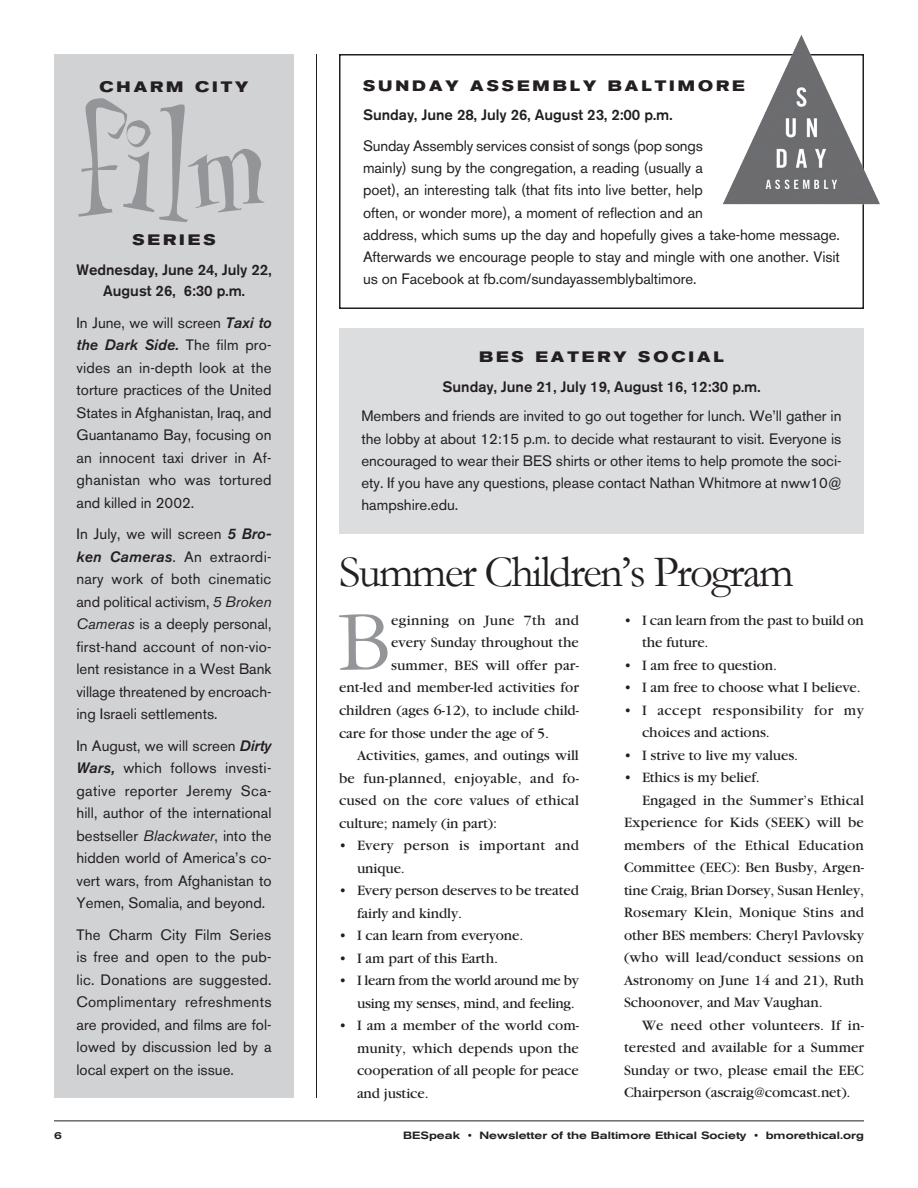
<style>
.page{position:relative;width:918px;height:1188px;background:#fff}
.page>*{position:absolute;margin:0;border:0;box-sizing:border-box;transform-origin:0 0}
.t1{font:121.5px "Uncle Stinky";color:#939598}
.Serif_Body_1st_Para{font:87.45px "Garamond";color:#939598}
.Serif_Head{font:45px "Garamond";letter-spacing:-.04em;color:#231f20}
.Sans_Sidebar{font:15px/22.5px "Akzidenz Grotesk BE";letter-spacing:-.005em;color:#231f20;text-align:justify}
.Serif_Body{font:15px/22.5px "Garamond";letter-spacing:-.005em;color:#231f20;text-align:justify}
.Serif_Body_1st_Para-2{font:15px "Garamond";color:#231f20}
.Datelines{font:500 15px/21px "Akzidenz Grotesk BE";color:#231f20;text-align:center}
.Sans_Head{font:700 expanded 15px "Akzidenz Grotesk BE";letter-spacing:.2em;color:#231f20}
.Serif_Body-2{font:15px/22.5px "Garamond";letter-spacing:.025em;color:#231f20}
.Serif_Body-3{font:15px/22.5px "Garamond";letter-spacing:.02em;color:#231f20}
.Serif_Body_1st_Para-3{font:15px "Garamond";letter-spacing:.02em;color:#231f20}
.t2{font:500 expanded 10.5px "Akzidenz Grotesk BE";color:#231f20}
.s1{font-weight:500;font-style:italic}
.s2{font-style:italic}
</style>
<div class="page">
<hr style="left:316px;top:54px;width:1px;height:1044px;background:#231f20">
<hr style="left:54px;top:1120px;width:810px;height:1px;background:#231f20">
<div style="left:54px;top:54px;width:240px;height:1044px;background:#d1d2d4"></div>
<div style="left:339px;top:54px;width:525px;height:255px;border:2px solid #231f20"></div>
<img style="left:717px;top:35px;width:163px;height:173px">
<div style="left:339px;top:328px;width:525px;height:206px;background:#dcdddf"></div>
<p class="Sans_Head" style="left:100px;top:78px;width:150px">CHARM CITY</p>
<p class="t1" style="left:82px;top:72px;width:185px">film</p>
<p class="Sans_Head" style="left:132px;top:231px;width:85px">SERIES</p>
<p class="Datelines" style="left:77px;top:259px;width:196px">Wednesday, June 24, July 22,<br>August 26, 6:30 p.m.</p>
<p class="Sans_Sidebar" style="left:76px;top:311px;width:197px">In June, we will screen <span class="s1">Taxi to the Dark Side.</span> The film pro&shy;vides an in-depth look at the torture practices of the United States in Afghanistan, Iraq, and Guantanamo Bay, focusing on an innocent taxi driver in Af&shy;ghanistan who was tortured and killed in 2002.</p>
<p class="Sans_Sidebar" style="left:76px;top:523px;width:197px">In July, we will screen <span class="s1">5 Bro&shy;ken Cameras</span>. An extraordi&shy;nary work of both cinematic and political activism, <span class="s2">5 Broken Cameras</span> is a deeply personal, first-hand account of non-vio&shy;lent resistance in a West Bank village threatened by encroach&shy;ing Israeli settlements.</p>
<p class="Sans_Sidebar" style="left:76px;top:734px;width:197px">In August, we will screen <span class="s1">Dirty Wars,</span> which follows investi&shy;gative reporter Jeremy Sca&shy;hill, author of the international bestseller <span class="s2">Blackwater</span>, into the hidden world of America’s co&shy;vert wars, from Afghanistan to Yemen, Somalia, and beyond.</p>
<p class="Sans_Sidebar" style="left:76px;top:923px;width:197px">The Charm City Film Series is free and open to the pub&shy;lic. Donations are suggested.<br>Complimentary refreshments are provided, and films are fol&shy;lowed by discussion led by a local expert on the issue.</p>
<p class="Sans_Head" style="left:363px;top:77px;width:383px">SUNDAY ASSEMBLY BALTIMORE</p>
<p class="Datelines" style="left:363px;top:104px;width:311px">Sunday, June 28, July 26, August 23, 2:00 p.m.</p>
<p class="Sans_Sidebar" style="left:363px;top:135px;width:479px;text-align:left">Sunday Assembly services consist of songs (pop songs<br>mainly) sung by the congregation, a reading (usually a<br>poet), an interesting talk (that fits into live better, help<br>often, or wonder more), a moment of reflection and an<br>address, which sums up the day and hopefully gives a take-home message.<br>Afterwards we encourage people to stay and mingle with one another. Visit us on Facebook at fb.com/sundayassemblybaltimore.</p>
<p class="Sans_Head" style="left:479px;top:348px;width:246px">BES EATERY SOCIAL</p>
<p class="Datelines" style="left:443px;top:376px;width:320px">Sunday, June 21, July 19, August 16, 12:30 p.m.</p>
<p class="Sans_Sidebar" style="left:362px;top:405px;width:482px">Members and friends are invited to go out together for lunch. We’ll gather in the lobby at about 12:15 p.m. to decide what restaurant to visit. Everyone is encouraged to wear their BES shirts or other items to help promote the soci&shy;ety. If you have any questions, please contact Nathan Whitmore at nww10@ hampshire.edu.</p>
<p class="Serif_Head" style="left:339px;top:544px;width:456px">Summer Children’s Program</p>
<p class="Serif_Body_1st_Para" style="left:338px;top:590px;width:55px">B</p>
<p class="Serif_Body_1st_Para-3" style="left:391px;top:612px;width:189px">eginning on June 7th and</p>
<p class="Serif_Body_1st_Para-2" style="left:391px;top:635px;width:189px">every Sunday throughout the</p>
<p class="Serif_Body_1st_Para-2" style="left:391px;top:657px;width:189px">summer, BES will offer par-</p>
<p class="Serif_Body_1st_Para-2" style="left:339px;top:680px;width:241px">ent-led and member-led activities for</p>
<p class="Serif_Body_1st_Para-2" style="left:339px;top:702px;width:241px">children (ages 6-12), to include child-</p>
<p class="Serif_Body_1st_Para-2" style="left:339px;top:725px;width:212px">care for those under the age of 5.</p>
<p class="Serif_Body" style="left:339px;top:744px;width:242px;text-indent:18px">Activities, games, and outings will be fun-planned, enjoyable, and fo&shy;cused on the core values of ethical culture; namely (in part):</p>
<p class="Serif_Body-3" style="left:357px;top:834px;width:223px;text-indent:-18px">• Every person is important and unique.</p>
<p class="Serif_Body" style="left:357px;top:879px;width:224px;text-indent:-18px">• Every person deserves to be treated fairly and kindly.</p>
<p class="Serif_Body" style="left:339px;top:924px;width:186px">• I can learn from everyone.</p>
<p class="Serif_Body" style="left:339px;top:947px;width:161px">• I am part of this Earth.</p>
<p class="Serif_Body" style="left:339px;top:969px;width:242px;text-align:right">• I learn from the world around me by using my senses, mind, and feeling.</p>
<p class="Serif_Body" style="left:357px;top:1014px;width:224px;text-indent:-18px">• I am a member of the world com&shy;munity, which depends upon the cooperation of all people for peace and justice.</p>
<p class="Serif_Body" style="left:642px;top:609px;width:223px;text-indent:-18px">• I can learn from the past to build on the future.</p>
<p class="Serif_Body" style="left:624px;top:654px;width:155px">• I am free to question.</p>
<p class="Serif_Body" style="left:624px;top:676px;width:238px">• I am free to choose what I believe.</p>
<p class="Serif_Body-2" style="left:642px;top:699px;width:223px;text-indent:-18px">• I accept responsibility for my choices and actions.</p>
<p class="Serif_Body" style="left:624px;top:744px;width:176px">• I strive to live my values.</p>
<p class="Serif_Body" style="left:624px;top:766px;width:137px">• Ethics is my belief.</p>
<p class="Serif_Body" style="left:624px;top:789px;width:242px;text-indent:18px">Engaged in the Summer’s Ethical Experience for Kids (SEEK) will be members of the Ethical Education Committee (EEC): Ben Busby, Argen&shy;tine Craig, Brian Dorsey, Susan Henley, Rosemary Klein, Monique Stins and other BES members: Cheryl Pavlovsky (who will lead/conduct sessions on Astronomy on June 14 and 21), Ruth Schoonover, and Mav Vaughan.</p>
<p class="Serif_Body" style="left:624px;top:1014px;width:242px;text-indent:18px">We need other volunteers. If in&shy;terested and available for a Summer Sunday or two, please email the EEC Chairperson (ascraig@comcast.net).</p>
<p class="t2" style="left:54px;top:1129px;width:9px">6</p>
<p class="t2" style="left:403px;top:1129px;width:462px">BESpeak • Newsletter of the Baltimore Ethical Society • bmorethical.org</p>
</div>
